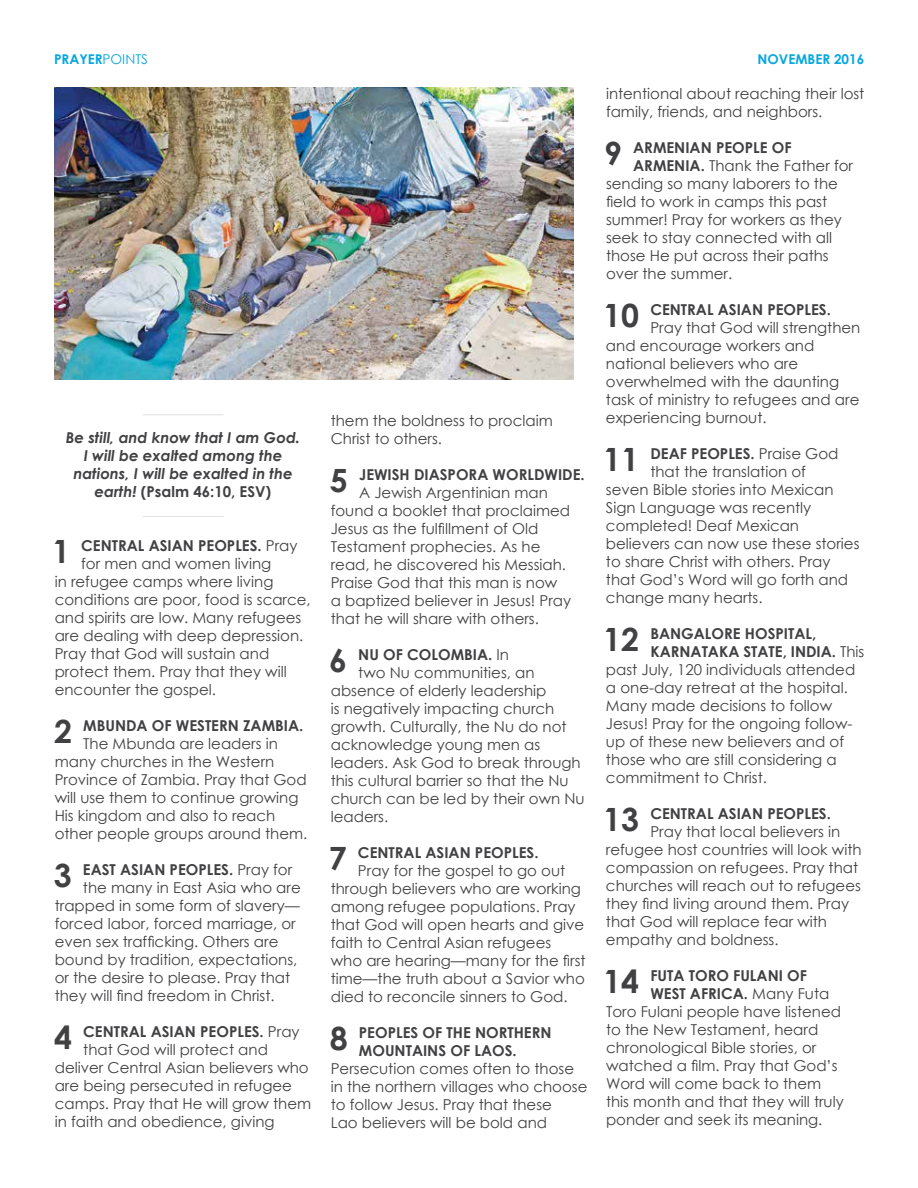
<style>
.page{position:relative;width:918px;height:1188px;background:#fff}
.page>*{position:absolute;margin:0;border:0;box-sizing:border-box;transform-origin:0 0}
.t1{font:15px/18px "Century Gothic";color:#414042}
.t2{font:700 15px/18px "Century Gothic";color:#414042;text-align:center}
.t3{font:italic 700 15px/18px "Century Gothic";color:#414042;text-align:center}
.t4{font:700 13.5px "Century Gothic";color:#06a7e0}
.s1{font-weight:400}
.s2{font-style:normal}
.s3{font-size:32.1px}
.s4{font-weight:700}
</style>
<div class="page">
<img style="left:54px;top:88px;width:520px;height:292px">
<hr style="left:142px;top:414px;width:82px;height:1px;background:#808285">
<hr style="left:142px;top:515px;width:82px;height:2px;background:#808285">
<p class="t4" style="left:54px;top:49px;width:95px">PRAYER<span class="s1">POINTS</span></p>
<p class="t4" style="left:758px;top:49px;width:108px">NOVEMBER 2016</p>
<p class="t3" style="left:66px;top:428px;width:236px">Be still, and know that I am God.<br>I will be exalted among the nations, I will be exalted in the earth! <span class="s2">(Psalm 46:10, ESV)</span></p>
<p class="t2" style="left:52px;top:536px;width:247px"><span class="s3">1</span> CENTRAL ASIAN PEOPLES. <span class="s1">Pray</span></p>
<p class="t1" style="left:81px;top:554px;width:192px">for men and women living</p>
<p class="t1" style="left:55px;top:572px;width:220px">in refugee camps where living</p>
<p class="t1" style="left:55px;top:590px;width:258px">conditions are poor, food is scarce,</p>
<p class="t1" style="left:55px;top:608px;width:248px">and spirits are low. Many refugees</p>
<p class="t1" style="left:55px;top:626px;width:250px">are dealing with deep depression.</p>
<p class="t1" style="left:55px;top:644px;width:216px">Pray that God will sustain and</p>
<p class="t1" style="left:55px;top:662px;width:233px">protect them. Pray that they will</p>
<p class="t1" style="left:55px;top:680px;width:163px">encounter the gospel.</p>
<p class="t2" style="left:54px;top:716px;width:251px"><span class="s3">2</span> MBUNDA OF WESTERN ZAMBIA.</p>
<p class="t1" style="left:83px;top:734px;width:196px">The Mbunda are leaders in</p>
<p class="t1" style="left:55px;top:752px;width:221px">many churches in the Western</p>
<p class="t1" style="left:55px;top:770px;width:254px">Province of Zambia. Pray that God</p>
<p class="t1" style="left:55px;top:788px;width:245px">will use them to continue growing</p>
<p class="t1" style="left:55px;top:806px;width:222px">His kingdom and also to reach</p>
<p class="t1" style="left:55px;top:824px;width:254px">other people groups around them.</p>
<p class="t2" style="left:54px;top:860px;width:240px"><span class="s3">3</span> EAST ASIAN PEOPLES. <span class="s1">Pray for</span></p>
<p class="t1" style="left:83px;top:878px;width:219px">the many in East Asia who are</p>
<p class="t1" style="left:55px;top:896px;width:247px">trapped in some form of slavery—</p>
<p class="t1" style="left:55px;top:914px;width:243px">forced labor, forced marriage, or</p>
<p class="t1" style="left:55px;top:932px;width:225px">even sex trafficking. Others are</p>
<p class="t1" style="left:55px;top:950px;width:244px">bound by tradition, expectations,</p>
<p class="t1" style="left:55px;top:968px;width:237px">or the desire to please. Pray that</p>
<p class="t1" style="left:55px;top:986px;width:221px">they will find freedom in Christ.</p>
<p class="t2" style="left:54px;top:1022px;width:247px"><span class="s3">4</span> CENTRAL ASIAN PEOPLES. <span class="s1">Pray</span></p>
<p class="t1" style="left:83px;top:1040px;width:186px">that God will protect and</p>
<p class="t1" style="left:55px;top:1058px;width:256px">deliver Central Asian believers who</p>
<p class="t1" style="left:55px;top:1076px;width:239px">are being persecuted in refugee</p>
<p class="t1" style="left:55px;top:1094px;width:258px">camps. Pray that He will grow them</p>
<p class="t1" style="left:55px;top:1112px;width:221px">in faith and obedience, giving</p>
<p class="t1" style="left:331px;top:412px;width:224px">them the boldness to proclaim<br>Christ to others.</p>
<p class="t2" style="left:330px;top:465px;width:256px"><span class="s3">5</span> JEWISH DIASPORA WORLDWIDE.</p>
<p class="t1" style="left:359px;top:484px;width:190px">A Jewish Argentinian man</p>
<p class="t1" style="left:331px;top:502px;width:241px">found a booklet that proclaimed</p>
<p class="t1" style="left:331px;top:520px;width:209px">Jesus as the fulfillment of Old</p>
<p class="t1" style="left:331px;top:538px;width:211px">Testament prophecies. As he</p>
<p class="t1" style="left:331px;top:556px;width:237px">read, he discovered his Messiah.</p>
<p class="t1" style="left:331px;top:574px;width:228px">Praise God that this man is now</p>
<p class="t1" style="left:331px;top:592px;width:242px">a baptized believer in Jesus! Pray</p>
<p class="t1" style="left:331px;top:610px;width:210px">that he will share with others.</p>
<p class="t2" style="left:329px;top:645px;width:181px"><span class="s3">6</span> NU OF COLOMBIA. <span class="s1">In</span></p>
<p class="t1" style="left:358px;top:664px;width:178px">two Nu communities, an</p>
<p class="t1" style="left:331px;top:682px;width:217px">absence of elderly leadership</p>
<p class="t1" style="left:331px;top:700px;width:225px">is negatively impacting church</p>
<p class="t1" style="left:331px;top:718px;width:237px">growth. Culturally, the Nu do not</p>
<p class="t1" style="left:331px;top:736px;width:211px">acknowledge young men as</p>
<p class="t1" style="left:331px;top:754px;width:252px">leaders. Ask God to break through</p>
<p class="t1" style="left:331px;top:772px;width:239px">this cultural barrier so that the Nu</p>
<p class="t1" style="left:331px;top:790px;width:255px">church can be led by their own Nu</p>
<p class="t1" style="left:331px;top:808px;width:59px">leaders.</p>
<p class="t2" style="left:329px;top:843px;width:211px"><span class="s3">7</span> CENTRAL ASIAN PEOPLES.</p>
<p class="t1" style="left:358px;top:862px;width:209px">Pray for the gospel to go out</p>
<p class="t1" style="left:331px;top:880px;width:252px">through believers who are working</p>
<p class="t1" style="left:331px;top:898px;width:246px">among refugee populations. Pray</p>
<p class="t1" style="left:331px;top:916px;width:255px">that God will open hearts and give</p>
<p class="t1" style="left:331px;top:934px;width:222px">faith to Central Asian refugees</p>
<p class="t1" style="left:331px;top:952px;width:256px">who are hearing—many for the first</p>
<p class="t1" style="left:331px;top:970px;width:256px">time—the truth about a Savior who</p>
<p class="t1" style="left:331px;top:988px;width:238px">died to reconcile sinners to God.</p>
<p class="t2" style="left:330px;top:1023px;width:223px"><span class="s3">8</span> PEOPLES OF THE NORTHERN<br>MOUNTAINS OF LAOS.</p>
<p class="t1" style="left:331px;top:1060px;width:258px">Persecution comes often to those in the northern villages who choose to follow Jesus. Pray that these<br>Lao believers will be bold and</p>
<p class="t1" style="left:606px;top:85px;width:260px">intentional about reaching their lost family, friends, and neighbors.</p>
<p class="t2" style="left:604px;top:138px;width:189px"><span class="s3">9</span> ARMENIAN PEOPLE OF</p>
<p class="t1" style="left:633px;top:157px;width:221px"><span class="s4">ARMENIA.</span> Thank the Father for</p>
<p class="t1" style="left:606px;top:175px;width:233px">sending so many laborers to the</p>
<p class="t1" style="left:606px;top:193px;width:223px">field to work in camps this past</p>
<p class="t1" style="left:606px;top:211px;width:237px">summer! Pray for workers as they</p>
<p class="t1" style="left:606px;top:229px;width:228px">seek to stay connected with all</p>
<p class="t1" style="left:606px;top:247px;width:224px">those He put across their paths</p>
<p class="t1" style="left:606px;top:265px;width:128px">over the summer.</p>
<p class="t2" style="left:603px;top:300px;width:229px"><span class="s3">10</span> CENTRAL ASIAN PEOPLES.</p>
<p class="t1" style="left:650px;top:319px;width:212px">Pray that God will strengthen</p>
<p class="t1" style="left:606px;top:337px;width:210px">and encourage workers and</p>
<p class="t1" style="left:606px;top:355px;width:194px">national believers who are</p>
<p class="t1" style="left:606px;top:373px;width:235px">overwhelmed with the daunting</p>
<p class="t1" style="left:606px;top:391px;width:255px">task of ministry to refugees and are</p>
<p class="t1" style="left:606px;top:409px;width:162px">experiencing burnout.</p>
<p class="t2" style="left:603px;top:444px;width:237px"><span class="s3">11</span> DEAF PEOPLES. <span class="s1">Praise God</span></p>
<p class="t1" style="left:650px;top:463px;width:157px">that the translation of</p>
<p class="t1" style="left:606px;top:481px;width:229px">seven Bible stories into Mexican</p>
<p class="t1" style="left:606px;top:499px;width:207px">Sign Language was recently</p>
<p class="t1" style="left:606px;top:517px;width:195px">completed! Deaf Mexican</p>
<p class="t1" style="left:606px;top:535px;width:255px">believers can now use these stories</p>
<p class="t1" style="left:606px;top:553px;width:226px">to share Christ with others. Pray</p>
<p class="t1" style="left:606px;top:571px;width:244px">that God’s Word will go forth and</p>
<p class="t1" style="left:606px;top:589px;width:158px">change many hearts.</p>
<p class="t2" style="left:603px;top:624px;width:215px"><span class="s3">12</span> BANGALORE HOSPITAL,</p>
<p class="t2" style="left:650px;top:642px;width:216px">KARNATAKA STATE, INDIA. <span class="s1">This</span></p>
<p class="t1" style="left:606px;top:661px;width:251px">past July, 120 individuals attended</p>
<p class="t1" style="left:606px;top:679px;width:244px">a one-day retreat at the hospital.</p>
<p class="t1" style="left:606px;top:697px;width:228px">Many made decisions to follow</p>
<p class="t1" style="left:606px;top:715px;width:248px">Jesus! Pray for the ongoing follow-</p>
<p class="t1" style="left:606px;top:733px;width:240px">up of these new believers and of</p>
<p class="t1" style="left:606px;top:751px;width:232px">those who are still considering a</p>
<p class="t1" style="left:606px;top:769px;width:162px">commitment to Christ.</p>
<p class="t2" style="left:603px;top:804px;width:229px"><span class="s3">13</span> CENTRAL ASIAN PEOPLES.</p>
<p class="t1" style="left:650px;top:823px;width:191px">Pray that local believers in</p>
<p class="t1" style="left:606px;top:841px;width:257px">refugee host countries will look with</p>
<p class="t1" style="left:606px;top:859px;width:254px">compassion on refugees. Pray that</p>
<p class="t1" style="left:606px;top:877px;width:256px">churches will reach out to refugees</p>
<p class="t1" style="left:606px;top:895px;width:245px">they find living around them. Pray</p>
<p class="t1" style="left:606px;top:913px;width:223px">that God will replace fear with</p>
<p class="t1" style="left:606px;top:931px;width:174px">empathy and boldness.</p>
<p class="t2" style="left:603px;top:966px;width:205px"><span class="s3">14</span> FUTA TORO FULANI OF</p>
<p class="t2" style="left:650px;top:984px;width:181px">WEST AFRICA. <span class="s1">Many Futa</span></p>
<p class="t1" style="left:606px;top:1003px;width:237px">Toro Fulani people have listened</p>
<p class="t1" style="left:606px;top:1021px;width:214px">to the New Testament, heard</p>
<p class="t1" style="left:606px;top:1039px;width:212px">chronological Bible stories, or</p>
<p class="t1" style="left:606px;top:1057px;width:233px">watched a film. Pray that God’s</p>
<p class="t1" style="left:606px;top:1075px;width:217px">Word will come back to them</p>
<p class="t1" style="left:606px;top:1093px;width:239px">this month and that they will truly</p>
<p class="t1" style="left:606px;top:1111px;width:218px">ponder and seek its meaning.</p>
</div>
